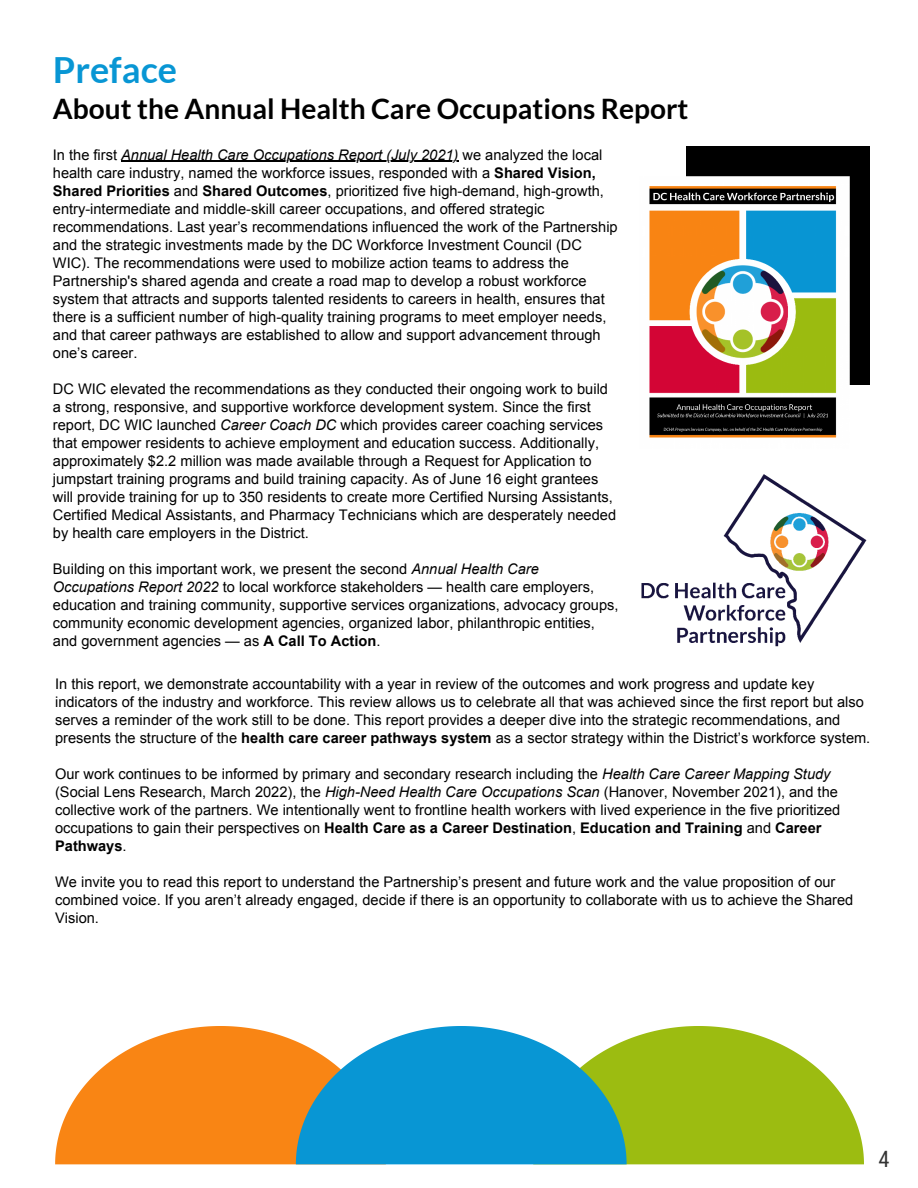
<style>
.page{position:relative;width:918px;height:1188px;background:#fff}
.page>*{position:absolute;margin:0;border:0;box-sizing:border-box;transform-origin:0 0}
.t1{font:700 36px "Lato";color:#0896d4}
.t2{font:700 28.2px "Lato";color:#000}
.t3{font:22.5px "Roboto Condensed";color:#333}
.t4{font:14.7px/18px "Arial";color:#000}
.s1{font-style:italic}
.s2{font-weight:700}
</style>
<div class="page">
<hr style="left:121px;top:161px;width:338px;height:1px;background:#000">
<img style="left:641px;top:474px;width:226px;height:173px">
<svg style="left:627px;top:1026px;width:237px;height:138px;fill:#9cbc11"></svg>
<svg style="left:55px;top:1026px;width:241px;height:138px;fill:#f98514"></svg>
<svg style="left:296px;top:1026px;width:331px;height:138px;background:#38a4c7"></svg>
<div style="left:686px;top:146px;width:184px;height:239px;background:#000"></div>
<img style="left:649px;top:177px;width:200px;height:261px">
<h1 class="t1" style="left:53px;top:50px;width:126px">Preface</h1>
<h2 class="t2" style="left:53px;top:93px;width:637px">About the Annual Health Care Occupations Report</h2>
<p class="t4" style="left:53px;top:146px;width:566px">In the first <span class="s1">Annual Health Care Occupations Report (July 2021)</span> we analyzed the local health care industry, named the workforce issues, responded with a <span class="s2">Shared Vision, Shared Priorities</span> and <span class="s2">Shared Outcomes</span>, prioritized five high-demand, high-growth, entry-intermediate and middle-skill career occupations, and offered strategic recommendations. Last year’s recommendations influenced the work of the Partnership and the strategic investments made by the DC Workforce Investment Council (DC WIC). The recommendations were used to mobilize action teams to address the Partnership's shared agenda and create a road map to develop a robust workforce system that attracts and supports talented residents to careers in health, ensures that there is a sufficient number of high-quality training programs to meet employer needs, and that career pathways are established to allow and support advancement through one’s career.</p>
<p class="t4" style="left:53px;top:380px;width:565px">DC WIC elevated the recommendations as they conducted their ongoing work to build a strong, responsive, and supportive workforce development system. Since the first report, DC WIC launched <span class="s1">Career Coach DC</span> which provides career coaching services that empower residents to achieve employment and education success. Additionally, approximately $2.2 million was made available through a Request for Application to jumpstart training programs and build training capacity. As of June 16 eight grantees will provide training for up to 350 residents to create more Certified Nursing Assistants, Certified Medical Assistants, and Pharmacy Technicians which are desperately needed by health care employers in the District.</p>
<p class="t4" style="left:53px;top:560px;width:567px">Building on this important work, we present the second <span class="s1">Annual Health Care Occupations Report 2022</span> to local workforce stakeholders — health care employers, education and training community, supportive services organizations, advocacy groups, community economic development agencies, organized labor, philanthropic entities, and government agencies — as <span class="s2">A Call To Action</span>.</p>
<p class="t4" style="left:55px;top:675px;width:817px">In this report, we demonstrate accountability with a year in review of the outcomes and work progress and update key indicators of the industry and workforce. This review allows us to celebrate all that was achieved since the first report but also serves a reminder of the work still to be done. This report provides a deeper dive into the strategic recommendations, and presents the structure of the <span class="s2">health care career pathways system</span> as a sector strategy within the District’s workforce system.</p>
<p class="t4" style="left:55px;top:765px;width:787px">Our work continues to be informed by primary and secondary research including the <span class="s1">Health Care Career Mapping Study </span>(Social Lens Research, March 2022), the <span class="s1">High-Need Health Care Occupations Scan</span> (Hanover, November 2021), and the collective work of the partners. We intentionally went to frontline health workers with lived experience in the five prioritized occupations to gain their perspectives on <span class="s2">Health Care as a Career Destination</span>, <span class="s2">Education and Training</span> and <span class="s2">Career Pathways</span>.</p>
<p class="t4" style="left:55px;top:873px;width:800px">We invite you to read this report to understand the Partnership’s present and future work and the value proposition of our combined voice. If you aren’t already engaged, decide if there is an opportunity to collaborate with us to achieve the Shared<br>Vision.</p>
<h3 class="t3" style="left:879px;top:1143px;width:13px">4</h3>
</div>
